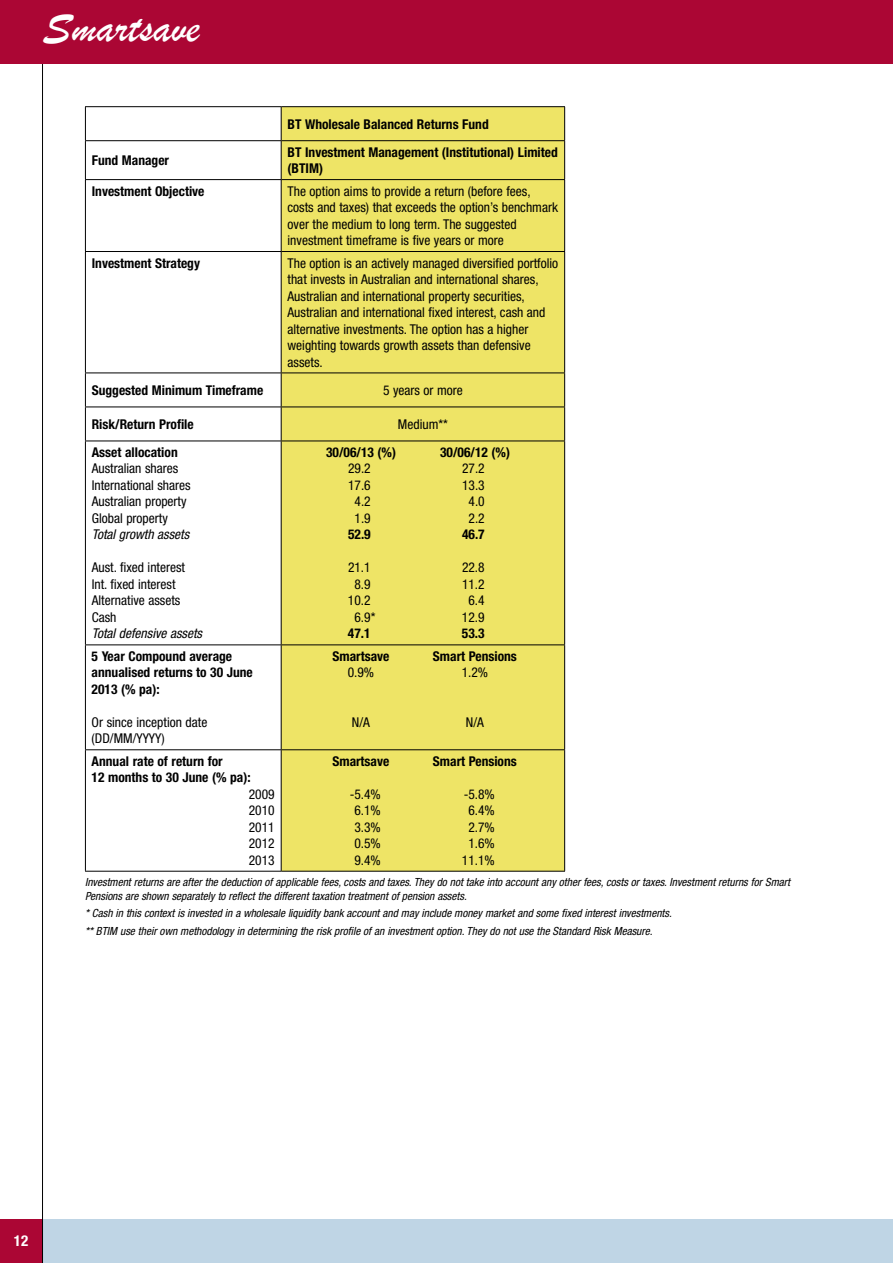
<style>
.page{position:relative;width:893px;height:1263px;background:#fff}
.page>*{position:absolute;margin:0;border:0;box-sizing:border-box;transform-origin:0 0}
.t1{font:45px "Brush Script";color:#fff}
.t2{font:700 condensed 15px "Helvetica Neue";color:#fff}
.t3{font:condensed 13.5px/16.5px "Helvetica Neue LT Std";color:#000}
.t4{font:700 condensed 13.5px/16.5px "Helvetica Neue LT Std";color:#000}
.t5{font:italic condensed 13.5px "Helvetica Neue LT Std";color:#000}
.t6{font:italic condensed 11.25px/13.5px "Helvetica Neue LT Std";color:#000}
</style>
<div class="page">
<div style="left:43px;top:1219px;width:850px;height:44px;background:#bfd5e5"></div>
<div style="left:0;top:1219px;width:43px;height:44px;background:#ab0634"></div>
<hr style="left:42px;top:0;width:1px;height:1263px;background:#000">
<div style="left:0;top:0;width:893px;height:64px;background:#ab0634"></div>
<div style="left:282px;top:107px;width:282px;height:764px;background:#eee466"></div>
<hr style="left:85px;top:140px;width:196px;height:1px;background:#000">
<hr style="left:281px;top:140px;width:284px;height:1px;background:#000">
<hr style="left:85px;top:179px;width:196px;height:1px;background:#000">
<hr style="left:281px;top:179px;width:284px;height:1px;background:#000">
<hr style="left:85px;top:251px;width:196px;height:1px;background:#000">
<hr style="left:281px;top:251px;width:284px;height:1px;background:#000">
<hr style="left:85px;top:372px;width:196px;height:1px;background:#000">
<hr style="left:281px;top:372px;width:284px;height:1px;background:#000">
<hr style="left:85px;top:407px;width:196px;height:1px;background:#000">
<hr style="left:281px;top:407px;width:284px;height:1px;background:#000">
<hr style="left:85px;top:441px;width:196px;height:1px;background:#000">
<hr style="left:281px;top:441px;width:284px;height:1px;background:#000">
<hr style="left:85px;top:644px;width:196px;height:1px;background:#000">
<hr style="left:281px;top:644px;width:284px;height:1px;background:#000">
<hr style="left:85px;top:749px;width:196px;height:1px;background:#000">
<hr style="left:281px;top:749px;width:284px;height:1px;background:#000">
<hr style="left:85px;top:871px;width:196px;height:1px;background:#000">
<hr style="left:281px;top:871px;width:284px;height:1px;background:#000">
<hr style="left:85px;top:106px;width:196px;height:1px;background:#000">
<hr style="left:85px;top:107px;width:1px;height:33px;background:#000">
<hr style="left:85px;top:141px;width:1px;height:38px;background:#000">
<hr style="left:85px;top:180px;width:1px;height:71px;background:#000">
<hr style="left:85px;top:252px;width:1px;height:120px;background:#000">
<hr style="left:85px;top:373px;width:1px;height:34px;background:#000">
<hr style="left:85px;top:407px;width:1px;height:34px;background:#000">
<hr style="left:85px;top:441px;width:1px;height:203px;background:#000">
<hr style="left:85px;top:645px;width:1px;height:104px;background:#000">
<hr style="left:85px;top:750px;width:1px;height:121px;background:#000">
<hr style="left:281px;top:106px;width:284px;height:1px;background:#000">
<hr style="left:281px;top:107px;width:1px;height:33px;background:#000">
<hr style="left:564px;top:107px;width:1px;height:33px;background:#000">
<hr style="left:281px;top:141px;width:1px;height:38px;background:#000">
<hr style="left:564px;top:141px;width:1px;height:38px;background:#000">
<hr style="left:281px;top:180px;width:1px;height:71px;background:#000">
<hr style="left:564px;top:180px;width:1px;height:71px;background:#000">
<hr style="left:281px;top:252px;width:1px;height:120px;background:#000">
<hr style="left:564px;top:252px;width:1px;height:120px;background:#000">
<hr style="left:281px;top:373px;width:1px;height:34px;background:#000">
<hr style="left:564px;top:373px;width:1px;height:34px;background:#000">
<hr style="left:281px;top:407px;width:1px;height:34px;background:#000">
<hr style="left:564px;top:407px;width:1px;height:34px;background:#000">
<hr style="left:281px;top:441px;width:1px;height:203px;background:#000">
<hr style="left:564px;top:441px;width:1px;height:203px;background:#000">
<hr style="left:281px;top:645px;width:1px;height:104px;background:#000">
<hr style="left:564px;top:645px;width:1px;height:104px;background:#000">
<hr style="left:281px;top:750px;width:1px;height:121px;background:#000">
<hr style="left:564px;top:750px;width:1px;height:121px;background:#000">
<h1 class="t1" style="left:43px;top:0;width:158px">Smartsave</h1>
<p class="t4" style="left:288px;top:115px;width:203px">BT Wholesale Balanced Returns Fund</p>
<p class="t4" style="left:92px;top:152px;width:79px">Fund Manager</p>
<p class="t4" style="left:288px;top:143px;width:272px">BT Investment Management (Institutional) Limited (BTIM)</p>
<p class="t4" style="left:92px;top:182px;width:114px">Investment Objective</p>
<p class="t3" style="left:288px;top:182px;width:272px">The option aims to provide a return (before fees, costs and taxes) that exceeds the option’s benchmark over the medium to long term. The suggested investment timeframe is five years or more</p>
<p class="t4" style="left:92px;top:254px;width:110px">Investment Strategy</p>
<p class="t3" style="left:288px;top:254px;width:272px">The option is an actively managed diversified portfolio that invests in Australian and international shares, Australian and international property securities, Australian and international fixed interest, cash and alternative investments. The option has a higher weighting towards growth assets than defensive assets.</p>
<p class="t4" style="left:92px;top:381px;width:173px">Suggested Minimum Timeframe</p>
<p class="t3" style="left:383px;top:382px;width:81px">5 years or more</p>
<p class="t4" style="left:92px;top:415px;width:104px">Risk/Return Profile</p>
<p class="t3" style="left:398px;top:416px;width:52px">Medium**</p>
<p class="t4" style="left:92px;top:444px;width:87px">Asset allocation</p>
<p class="t3" style="left:92px;top:460px;width:100px">Australian shares<br>International shares<br>Australian property<br>Global property</p>
<p class="t5" style="left:92px;top:527px;width:99px">Total growth assets</p>
<p class="t3" style="left:92px;top:559px;width:95px">Aust. fixed interest<br>Int. fixed interest<br>Alternative assets<br>Cash</p>
<p class="t5" style="left:92px;top:626px;width:112px">Total defensive assets</p>
<p class="t4" style="left:326px;top:444px;width:71px">30/06/13 (%)</p>
<p class="t4" style="left:440px;top:444px;width:71px">30/06/12 (%)</p>
<p class="t3" style="left:348px;top:460px;width:24px">29.2</p>
<p class="t3" style="left:462px;top:460px;width:24px">27.2</p>
<p class="t3" style="left:348px;top:477px;width:24px">17.6</p>
<p class="t3" style="left:462px;top:477px;width:24px">13.3</p>
<p class="t3" style="left:355px;top:493px;width:18px">4.2</p>
<p class="t3" style="left:469px;top:493px;width:18px">4.0</p>
<p class="t3" style="left:354px;top:510px;width:18px">1.9</p>
<p class="t3" style="left:468px;top:510px;width:18px">2.2</p>
<p class="t4" style="left:348px;top:526px;width:24px">52.9</p>
<p class="t4" style="left:462px;top:526px;width:24px">46.7</p>
<p class="t3" style="left:348px;top:559px;width:24px">21.1</p>
<p class="t3" style="left:462px;top:559px;width:24px">22.8</p>
<p class="t3" style="left:354px;top:576px;width:18px">8.9</p>
<p class="t3" style="left:462px;top:576px;width:24px">11.2</p>
<p class="t3" style="left:348px;top:592px;width:24px">10.2</p>
<p class="t3" style="left:468px;top:592px;width:18px">6.4</p>
<p class="t3" style="left:354px;top:609px;width:22px">6.9*</p>
<p class="t3" style="left:462px;top:609px;width:24px">12.9</p>
<p class="t4" style="left:348px;top:625px;width:24px">47.1</p>
<p class="t4" style="left:462px;top:625px;width:24px">53.3</p>
<p class="t4" style="left:92px;top:648px;width:163px">5 Year Compound average annualised returns to 30 June<br>2013 (% pa):</p>
<p class="t3" style="left:92px;top:714px;width:117px">Or since inception date (DD/MM/YYYY)</p>
<p class="t4" style="left:92px;top:752px;width:160px">Annual rate of return for<br>12 months to 30 June (% pa):</p>
<p class="t3" style="left:249px;top:785px;width:27px;text-align:justify">2009<br>2010<br>2011<br>2012<br>2013</p>
<p class="t4" style="left:332px;top:647px;width:58px">Smartsave</p>
<p class="t4" style="left:433px;top:647px;width:85px">Smart Pensions</p>
<p class="t3" style="left:348px;top:664px;width:28px">0.9%</p>
<p class="t3" style="left:462px;top:664px;width:28px">1.2%</p>
<p class="t3" style="left:352px;top:714px;width:20px">N/A</p>
<p class="t3" style="left:466px;top:714px;width:20px">N/A</p>
<p class="t4" style="left:332px;top:752px;width:58px">Smartsave</p>
<p class="t4" style="left:433px;top:752px;width:85px">Smart Pensions</p>
<p class="t3" style="left:350px;top:785px;width:33px">-5.4%</p>
<p class="t3" style="left:464px;top:785px;width:33px">-5.8%</p>
<p class="t3" style="left:354px;top:802px;width:28px">6.1%</p>
<p class="t3" style="left:468px;top:802px;width:28px">6.4%</p>
<p class="t3" style="left:354px;top:818px;width:28px">3.3%</p>
<p class="t3" style="left:468px;top:818px;width:28px">2.7%</p>
<p class="t3" style="left:354px;top:835px;width:28px">0.5%</p>
<p class="t3" style="left:468px;top:835px;width:28px">1.6%</p>
<p class="t3" style="left:354px;top:851px;width:28px">9.4%</p>
<p class="t3" style="left:462px;top:851px;width:34px">11.1%</p>
<p class="t6" style="left:85px;top:876px;width:706px">Investment returns are after the deduction of applicable fees, costs and taxes. They do not take into account any other fees, costs or taxes. Investment returns for Smart<br>Pensions are shown separately to reflect the different taxation treatment of pension assets.</p>
<p class="t6" style="left:85px;top:905px;width:588px;line-height:17.7px">* Cash in this context is invested in a wholesale liquidity bank account and may include money market and some fixed interest investments. ** BTIM use their own methodology in determining the risk profile of an investment option. They do not use the Standard Risk Measure.</p>
<p class="t2" style="left:14px;top:1232px;width:16px">12</p>
</div>
